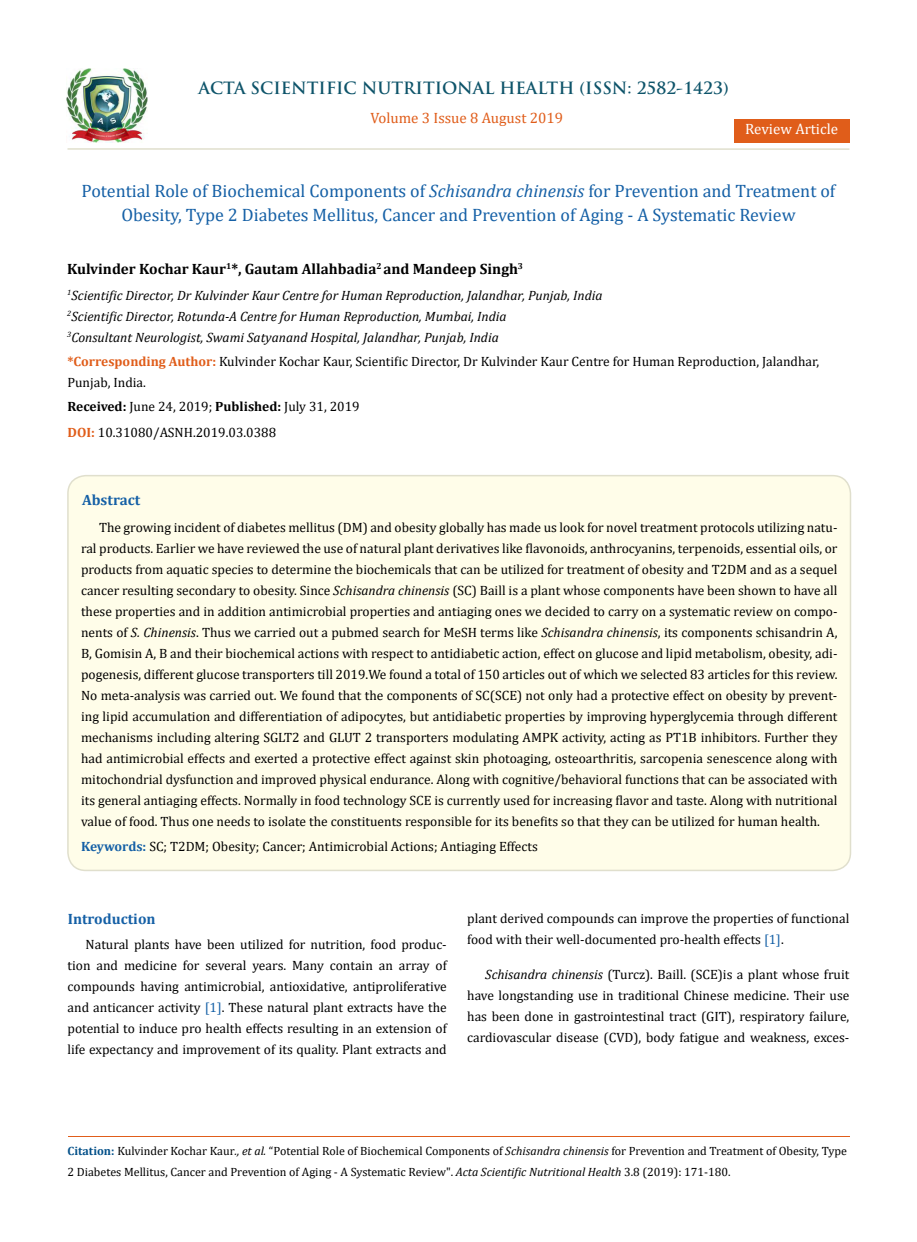
<style>
.page{position:relative;width:917px;height:1242px;background:#fff}
.page>*{position:absolute;margin:0;border:0;box-sizing:border-box;transform-origin:0 0}
.t1{font:18px/24px "Cambria";color:#1560a6;text-align:center}
.t2{font:700 16.5px "Trajan Pro";color:#0e546a}
.t3{font:700 15px "Cambria";color:#000}
.t4{font:15px "Cambria";color:#e05d1a}
.t5{font:700 15px "Cambria";color:#1560a6}
.t6{font:15px "Cambria";color:#fff}
.t7{font:13.5px/21px "Cambria";color:#000;text-align:justify}
.t8{font:italic 13.5px/21px "Cambria";color:#000}
.t9{font:12px/21px "Cambria";color:#000}
.s1{font-style:italic}
.s2{font-weight:700;color:#e05d1a}
.s3{font-weight:700}
.s4{font-weight:700;color:#1560a6}
.s5{color:#1560a6}
.s6{font-weight:700;color:#035089}
</style>
<div class="page">
<img style="left:67px;top:68px;width:80px;height:74px">
<div style="left:734px;top:119px;width:115px;height:23px;background:#e05d1a"></div>
<div style="left:68px;top:476px;width:782px;height:394px;background:#fffde9;border-radius:18px"></div>
<div style="left:67px;top:475px;width:784px;height:396px;border:2px solid #e0dfcd;border-radius:18px"></div>
<hr style="left:68px;top:1136px;width:781px;height:1px;background:#e05d1a">
<hr style="left:67px;top:148px;width:782px;height:2px;background:#e0dfcd">
<p class="t2" style="left:198px;top:77px;width:532px">ACTA SCIENTIFIC NUTRITIONAL HEALTH (ISSN: 2582-1423)</p>
<p class="t4" style="left:370px;top:109px;width:194px">Volume 3 Issue 8 August 2019</p>
<p class="t6" style="left:745px;top:120px;width:94px">Review Article</p>
<h1 class="t1" style="left:81px;top:178px;width:755px">Potential Role of Biochemical Components of <span class="s1">Schisandra chinensis</span> for Prevention and Treatment of<br>Obesity, Type 2 Diabetes Mellitus, Cancer and Prevention of Aging - A Systematic Review</h1>
<p class="t3" style="left:67px;top:259px;width:457px">Kulvinder Kochar Kaur<sup>1</sup>*, Gautam Allahbadia<sup>2</sup> and Mandeep Singh<sup>3</sup></p>
<p class="t8" style="left:67px;top:284px;width:537px"><sup>1</sup>Scientific Director, Dr Kulvinder Kaur Centre for Human Reproduction, Jalandhar, Punjab, India<br><sup>2</sup>Scientific Director, Rotunda-A Centre for Human Reproduction, Mumbai, India<br><sup>3</sup>Consultant Neurologist, Swami Satyanand Hospital, Jalandhar, Punjab, India</p>
<p class="t7" style="left:67px;top:350px;width:753px"><span class="s2">*Corresponding Author:</span> Kulvinder Kochar Kaur, Scientific Director, Dr Kulvinder Kaur Centre for Human Reproduction, Jalandhar,<br>Punjab, India.</p>
<p class="t7" style="left:67px;top:396px;width:294px"><span class="s3">Received:</span> June 24, 2019; <span class="s3">Published:</span> July 31, 2019</p>
<p class="t7" style="left:67px;top:422px;width:210px"><span class="s2">DOI:</span> 10.31080/ASNH.2019.03.0388</p>
<p class="t5" style="left:82px;top:489px;width:60px">Abstract</p>
<p class="t7" style="left:81px;top:517px;width:758px;text-indent:18px">The growing incident of diabetes mellitus (DM) and obesity globally has made us look for novel treatment protocols utilizing natu&shy;ral products. Earlier we have reviewed the use of natural plant derivatives like flavonoids, anthrocyanins, terpenoids, essential oils, or products from aquatic species to determine the biochemicals that can be utilized for treatment of obesity and T2DM and as a sequel cancer resulting secondary to obesity. Since <span class="s1">Schisandra chinensis</span> (SC) Baill is a plant whose components have been shown to have all these properties and in addition antimicrobial properties and antiaging ones we decided to carry on a systematic review on compo&shy;nents of <span class="s1">S. Chinensis</span>. Thus we carried out a pubmed search for MeSH terms like <span class="s1">Schisandra chinensis</span>, its components schisandrin A, B, Gomisin A, B and their biochemical actions with respect to antidiabetic action, effect on glucose and lipid metabolism, obesity, adi&shy;pogenesis, different glucose transporters till 2019.We found a total of 150 articles out of which we selected 83 articles for this review.<br>No meta-analysis was carried out. We found that the components of SC(SCE) not only had a protective effect on obesity by prevent&shy;ing lipid accumulation and differentiation of adipocytes, but antidiabetic properties by improving hyperglycemia through different mechanisms including altering SGLT2 and GLUT 2 transporters modulating AMPK activity, acting as PT1B inhibitors. Further they had antimicrobial effects and exerted a protective effect against skin photoaging, osteoarthritis, sarcopenia senescence along with mitochondrial dysfunction and improved physical endurance. Along with cognitive/behavioral functions that can be associated with its general antiaging effects. Normally in food technology SCE is currently used for increasing flavor and taste. Along with nutritional value of food. Thus one needs to isolate the constituents responsible for its benefits so that they can be utilized for human health.</p>
<p class="t7" style="left:81px;top:835px;width:458px"><span class="s4">Keywords:</span> SC; T2DM; Obesity; Cancer; Antimicrobial Actions; Antiaging Effects</p>
<p class="t5" style="left:68px;top:909px;width:89px">Introduction</p>
<p class="t7" style="left:68px;top:934px;width:381px;text-indent:18px">Natural plants have been utilized for nutrition, food produc&shy;tion and medicine for several years. Many contain an array of compounds having antimicrobial, antioxidative, antiproliferative and anticancer activity <span class="s5">[1]</span>. These natural plant extracts have the potential to induce pro health effects resulting in an extension of life expectancy and improvement of its quality. Plant extracts and</p>
<p class="t7" style="left:467px;top:908px;width:384px">plant derived compounds can improve the properties of functional food with their well-documented pro-health effects <span class="s5">[1]</span>.</p>
<p class="t7" style="left:467px;top:964px;width:384px;text-indent:18px"><span class="s1">Schisandra chinensis</span> (Turcz). Baill. (SCE)is a plant whose fruit have longstanding use in traditional Chinese medicine. Their use has been done in gastrointestinal tract (GIT), respiratory failure, cardiovascular disease (CVD), body fatigue and weakness, exces-</p>
<p class="t9" style="left:68px;top:1141px;width:781px"><span class="s6">Citation:</span> Kulvinder Kochar Kaur<span class="s1">., et al.</span> “Potential Role of Biochemical Components of <span class="s1">Schisandra chinensis</span> for Prevention and Treatment of Obesity, Type<br>2 Diabetes Mellitus, Cancer and Prevention of Aging - A Systematic Review". <span class="s1">Acta Scientific Nutritional Health</span> 3.8 (2019): 171-180.</p>
</div>
